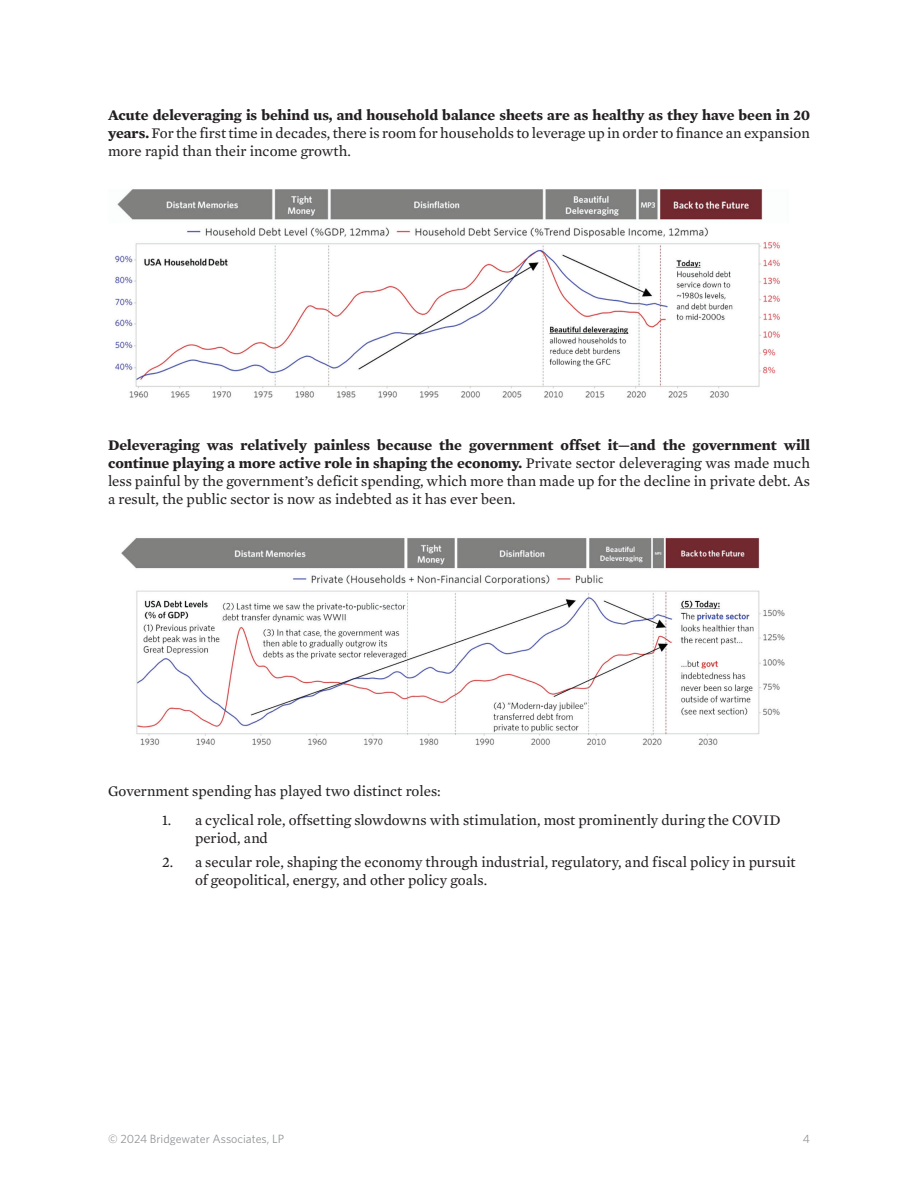
<style>
.page{position:relative;width:918px;height:1188px;background:#fff}
.page>*{position:absolute;margin:0;border:0;box-sizing:border-box;transform-origin:0 0}
.t1{font:15px/18px "Mercury Text G2 Roman";color:#231f20}
.t2{font:700 15px/18px "Mercury Text G2";color:#231f20}
.t3{font:12px "Whitney";color:#939598}
.s1{font-family:"Mercury Text G2";font-weight:700}
.s2{font-family:"Mercury Text G2 Roman";font-weight:400}
</style>
<div class="page">
<img style="left:115px;top:189px;width:665px;height:209px">
<img style="left:121px;top:537px;width:664px;height:208px">
<p class="t2" style="left:108px;top:106px;width:704px">Acute deleveraging is behind us, and household balance sheets are as healthy as they have been in 20</p>
<p class="t1" style="left:108px;top:124px;width:704px"><span class="s1">years.</span> For the first time in decades, there is room for households to leverage up in order to finance an expansion more rapid than their income growth.</p>
<p class="t2" style="left:108px;top:436px;width:704px">Deleveraging was relatively painless because the government offset it—and the government will continue playing a more active role in shaping the economy. <span class="s2">Private sector deleveraging was made much</span></p>
<p class="t1" style="left:108px;top:472px;width:704px">less painful by the government’s deficit spending, which more than made up for the decline in private debt. As a result, the public sector is now as indebted as it has ever been.</p>
<p class="t1" style="left:108px;top:782px;width:334px">Government spending has played two distinct roles:</p>
<p class="t1" style="left:195px;top:811px;width:587px;text-indent:-33px">1. a cyclical role, offsetting slowdowns with stimulation, most prominently during the COVID period, and</p>
<p class="t1" style="left:195px;top:853px;width:602px;text-indent:-33px">2. a secular role, shaping the economy through industrial, regulatory, and fiscal policy in pursuit of geopolitical, energy, and other policy goals.</p>
<p class="t3" style="left:108px;top:1130px;width:178px">© 2024 Bridgewater Associates, LP</p>
<p class="t3" style="left:803px;top:1130px;width:9px">4</p>
</div>
